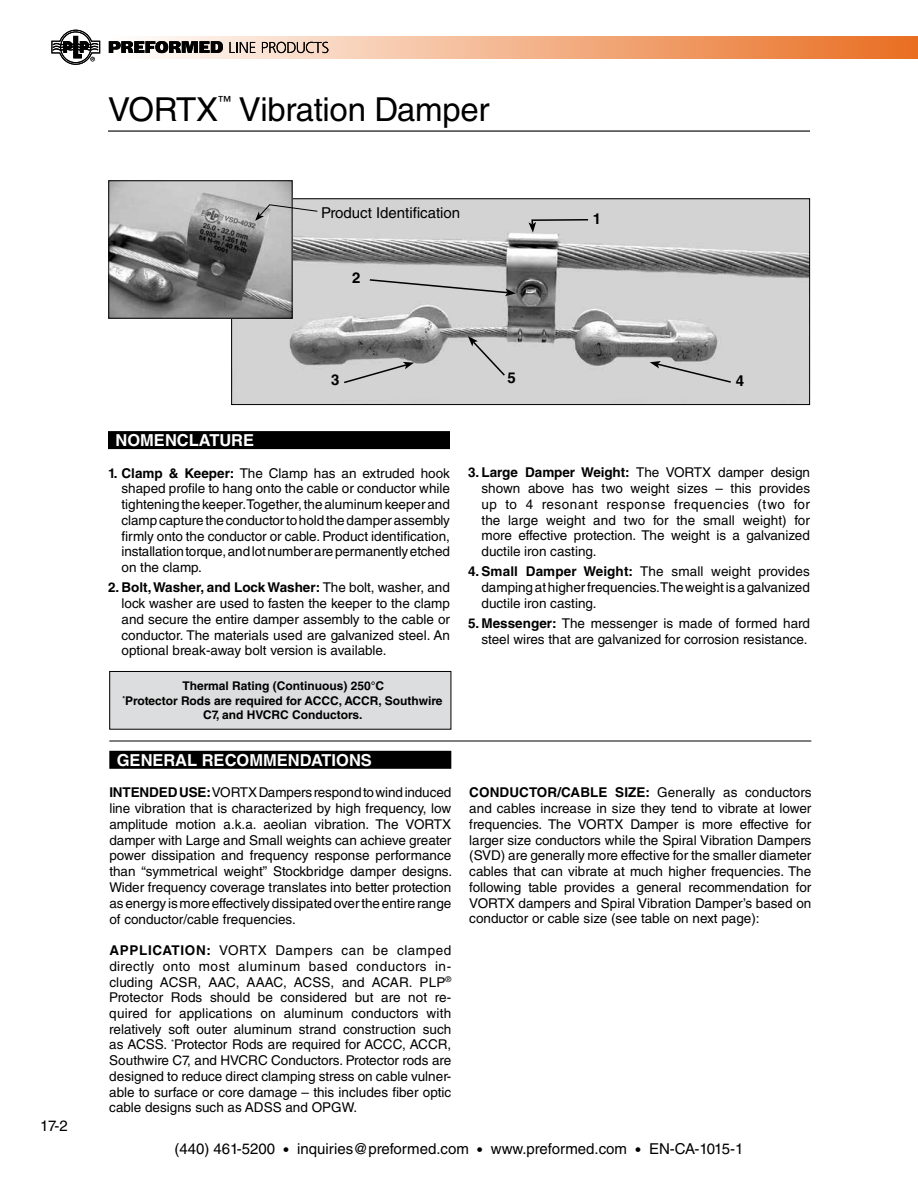
<style>
.page{position:relative;width:918px;height:1188px;background:#fff}
.page>*{position:absolute;margin:0;border:0;box-sizing:border-box;transform-origin:0 0}
.t1{font:33px "Helvetica LT Std";letter-spacing:-.01em;color:#000}
.t2{font:700 16.5px "Helvetica LT Std";color:#fff}
.t3{font:15px "Helvetica LT Std";color:#000}
.t4{font:700 15px "Helvetica LT Std";color:#000}
.t5{font:13.95px "Helvetica LT Std";color:#000}
.t6{font:13.5px/15.8px "Helvetica LT Std";color:#000;text-align:justify}
.t7{font:700 12px/14.4px "Helvetica LT Std";color:#000;text-align:center}
.s1{font-weight:700}
</style>
<div class="page">
<div style="left:107px;top:36px;width:811px;height:22px;background:linear-gradient(to right,#fefefe,#e96e21)"></div>
<svg style="left:52px;top:30px;width:48px;height:35px"></svg>
<svg style="left:109px;top:41px;width:114px;height:12px"></svg>
<svg style="left:230px;top:42px;width:25px;height:11px"></svg>
<svg style="left:262px;top:42px;width:66px;height:11px"></svg>
<hr style="left:108px;top:130px;width:702px;height:2px;background:#000">
<img style="left:233px;top:200px;width:575px;height:203px">
<div style="left:231px;top:198px;width:579px;height:207px;border:1px solid #000"></div>
<svg style="left:528px;top:218px;width:62px;height:15px"></svg>
<svg style="left:368px;top:278px;width:148px;height:18px;background:#bababa"></svg>
<svg style="left:342px;top:362px;width:72px;height:22px;background:#c1c1c1"></svg>
<svg style="left:468px;top:336px;width:38px;height:41px;background:#c2c2c2"></svg>
<svg style="left:650px;top:361px;width:83px;height:23px;background:#c2c2c2"></svg>
<div style="left:108px;top:431px;width:342px;height:18px;background:#000"></div>
<div style="left:109px;top:751px;width:342px;height:18px;background:#000"></div>
<hr style="left:109px;top:741px;width:702px;height:1px;background:#000">
<div style="left:110px;top:671px;width:341px;height:58px;background:#dcddde"></div>
<div style="left:109px;top:671px;width:342px;height:59px;border:1px solid #000"></div>
<img style="left:110px;top:182px;width:180px;height:135px">
<div style="left:108px;top:180px;width:184px;height:139px;border:1px solid #000"></div>
<svg style="left:255px;top:204px;width:63px;height:17px"></svg>
<p class="t3" style="left:40px;top:1117px;width:29px">17-2</p>
<h1 class="t1" style="left:108px;top:90px;width:112px">VORTX</h1>
<p class="t5" style="left:218px;top:93px;width:15px">™</p>
<h1 class="t1" style="left:239px;top:90px;width:252px">Vibration Damper</h1>
<p class="t3" style="left:321px;top:204px;width:140px">Product Identification</p>
<p class="t4" style="left:352px;top:269px;width:10px">2</p>
<p class="t4" style="left:593px;top:209px;width:10px">1</p>
<p class="t4" style="left:331px;top:371px;width:10px">3</p>
<p class="t4" style="left:508px;top:369px;width:10px">5</p>
<p class="t4" style="left:736px;top:372px;width:10px">4</p>
<p class="t2" style="left:116px;top:430px;width:140px">NOMENCLATURE</p>
<p class="t6" style="left:122px;top:465px;width:330px;text-indent:-14px"><span class="s1">1. Clamp &amp; Keeper:</span> The Clamp has an extruded hook shaped profile to hang onto the cable or conductor while tightening the keeper. Together, the aluminum keeper and clamp capture the conductor to hold the damper assembly firmly onto the conductor or cable. Product identification, installation torque, and lot number are permanently etched on the clamp.</p>
<p class="t6" style="left:122px;top:580px;width:330px;text-indent:-14px"><span class="s1">2. Bolt, Washer, and Lock Washer:</span> The bolt, washer, and lock washer are used to fasten the keeper to the clamp and secure the entire damper assembly to the cable or conductor. The materials used are galvanized steel. An optional break-away bolt version is available.</p>
<p class="t7" style="left:123px;top:679px;width:321px">Thermal Rating (Continuous) 250°C<br><sup>*</sup>Protector Rods are required for ACCC, ACCR, Southwire<br>C7, and HVCRC Conductors.</p>
<p class="t2" style="left:117px;top:750px;width:257px">GENERAL RECOMMENDATIONS</p>
<p class="t6" style="left:109px;top:785px;width:344px"><span class="s1">INTENDED USE:</span> VORTX Dampers respond to wind induced line vibration that is characterized by high frequency, low amplitude motion a.k.a. aeolian vibration. The VORTX damper with Large and Small weights can achieve greater power dissipation and frequency response performance than “symmetrical weight” Stockbridge damper designs.<br>Wider frequency coverage translates into better protection as energy is more effectively dissipated over the entire range of conductor/cable frequencies.</p>
<p class="t6" style="left:109px;top:942px;width:344px"><span class="s1">APPLICATION:</span> VORTX Dampers can be clamped directly onto most aluminum based conductors in&shy;cluding ACSR, AAC, AAAC, ACSS, and ACAR. PLP<sup>® </sup>Protector Rods should be considered but are not re&shy;quired for applications on aluminum conductors with relatively soft outer aluminum strand construction such as ACSS. <sup>*</sup>Protector Rods are required for ACCC, ACCR, Southwire C7, and HVCRC Conductors. Protector rods are designed to reduce direct clamping stress on cable vulner&shy;able to surface or core damage – this includes fiber optic cable designs such as ADSS and OPGW.</p>
<p class="t6" style="left:482px;top:465px;width:330px;text-indent:-14px"><span class="s1">3. Large Damper Weight:</span> The VORTX damper design shown above has two weight sizes – this provides up to 4 resonant response frequencies (two for the large weight and two for the small weight) for more effective protection. The weight is a galvanized ductile iron casting.</p>
<p class="t6" style="left:482px;top:564px;width:330px;text-indent:-14px"><span class="s1">4. Small Damper Weight:</span> The small weight provides damping at higher frequencies. The weight is a galvanized ductile iron casting.</p>
<p class="t6" style="left:468px;top:616px;width:344px;text-align:right"><span class="s1">5. Messenger:</span> The messenger is made of formed hard steel wires that are galvanized for corrosion resistance.</p>
<p class="t6" style="left:469px;top:785px;width:344px"><span class="s1">CONDUCTOR/CABLE SIZE:</span> Generally as conductors and cables increase in size they tend to vibrate at lower frequencies. The VORTX Damper is more effective for larger size conductors while the Spiral Vibration Dampers (SVD) are generally more effective for the smaller diameter cables that can vibrate at much higher frequencies. The following table provides a general recommendation for VORTX dampers and Spiral Vibration Damper’s based on conductor or cable size (see table on next page):</p>
<p class="t3" style="left:174px;top:1140px;width:571px">(440) 461-5200 • inquiries@preformed.com • www.preformed.com • EN-CA-1015-1</p>
</div>
